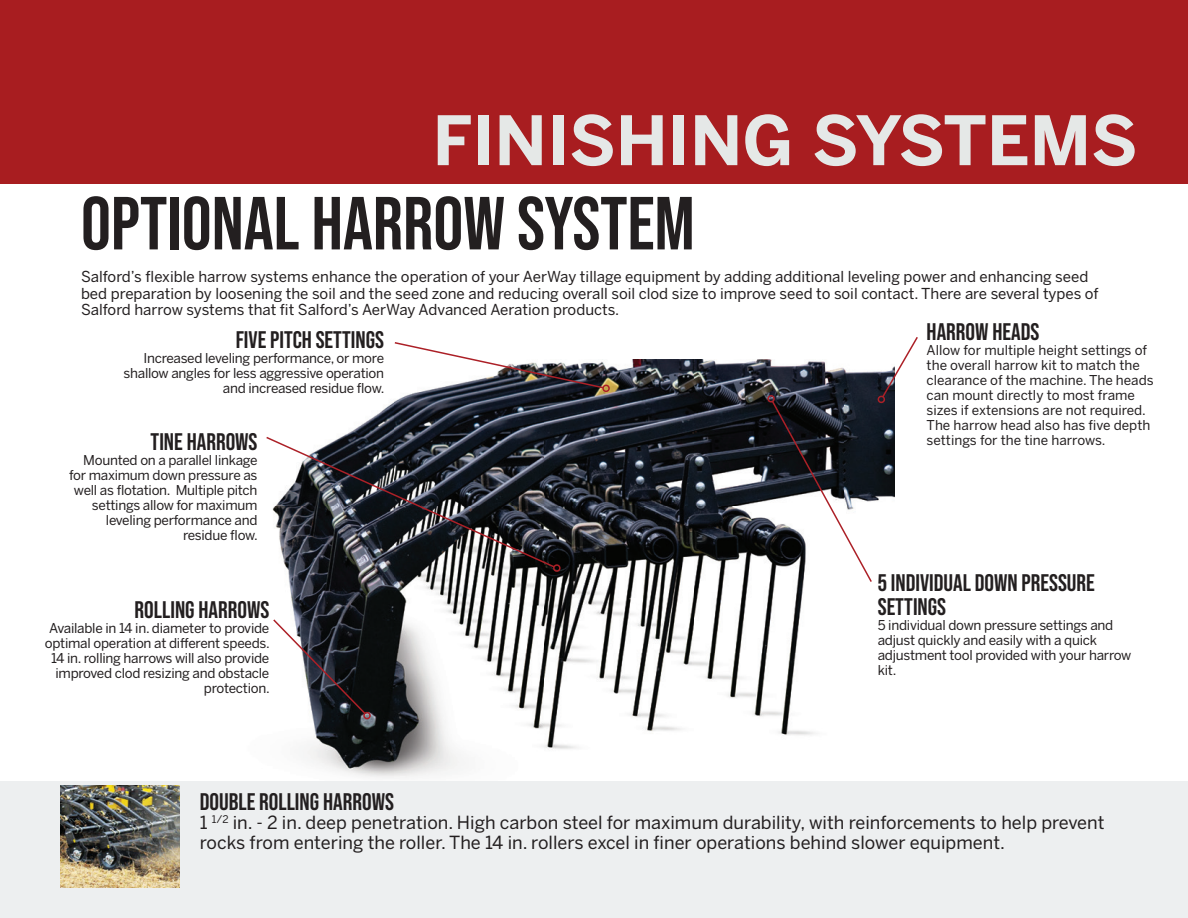
<style>
.page{position:relative;width:1188px;height:918px;background:#fff}
.page>*{position:absolute;margin:0;border:0;box-sizing:border-box;transform-origin:0 0}
.t1{font:700 75px "Bebas Neue Pro";color:#231f20}
.t2{font:700 67.5px "Benton Sans";color:#e5e8e7}
.t3{font:700 24px/24px "Bebas Neue Pro";color:#231f20}
.t4{font:18px/19.5px "Benton Sans";color:#231f20}
.t5{font:15px/16.5px "Benton Sans";color:#231f20}
.t6{font:13.5px/15px "Benton Sans";letter-spacing:-.02em;color:#231f20;text-align:right}
.t7{font:13.5px/15px "Benton Sans";color:#231f20}
</style>
<div class="page">
<div style="left:0;top:0;width:1188px;height:184px;background:#a81d20"></div>
<img style="left:245px;top:359px;width:650px;height:423px">
<svg style="left:265px;top:435px;width:297px;height:138px;background:#484a50"></svg>
<img style="left:393px;top:342px;width:219px;height:51px">
<svg style="left:272px;top:618px;width:100px;height:101px"></svg>
<div style="left:767px;top:395px;width:8px;height:8px;border:2px solid #ac2027;border-radius:3px"></div>
<svg style="left:770px;top:337px;width:148px;height:247px"></svg>
<div style="left:0;top:782px;width:1188px;height:136px;background:#edeff0"></div>
<img style="left:61px;top:786px;width:119px;height:102px">
<h2 class="t2" style="left:433px;top:98px;width:707px">FINISHING SYSTEMS</h2>
<h1 class="t1" style="left:81px;top:180px;width:615px">OPTIONAL HARROW SYSTEM</h1>
<p class="t5" style="left:81px;top:269px;width:1019px">Salford’s flexible harrow systems enhance the operation of your AerWay tillage equipment by adding additional leveling power and enhancing seed bed preparation by loosening the soil and the seed zone and reducing overall soil clod size to improve seed to soil contact. There are several types of<br>Salford harrow systems that fit Salford’s AerWay Advanced Aeration products.</p>
<h3 class="t3" style="left:927px;top:319px;width:114px">HARROW HEADS</h3>
<p class="t7" style="left:927px;top:342px;width:229px">Allow for multiple height settings of the overall harrow kit to match the clearance of the machine. The heads can mount directly to most frame sizes if extensions are not required.<br>The harrow head also has five depth settings for the tine harrows.</p>
<h3 class="t3" style="left:236px;top:327px;width:150px">FIVE PITCH SETTINGS</h3>
<p class="t6" style="left:124px;top:350px;width:263px">Increased leveling performance, or more shallow angles for less aggressive operation and increased residue flow.</p>
<h3 class="t3" style="left:151px;top:430px;width:108px">TINE HARROWS</h3>
<p class="t6" style="left:69px;top:453px;width:190px">Mounted on a parallel linkage for maximum down pressure as well as flotation. Multiple pitch settings allow for maximum leveling performance and residue flow.</p>
<h3 class="t3" style="left:135px;top:597px;width:136px">ROLLING HARROWS</h3>
<p class="t6" style="left:45px;top:620px;width:226px">Available in 14 in. diameter to provide optimal operation at different speeds.<br>14 in. rolling harrows will also provide improved clod resizing and obstacle protection.</p>
<h3 class="t3" style="left:878px;top:570px;width:219px">5 INDIVIDUAL DOWN PRESSURE<br>SETTINGS</h3>
<p class="t6" style="left:878px;top:617px;width:255px;text-align:left">5 individual down pressure settings and adjust quickly and easily with a quick adjustment tool provided with your harrow kit.</p>
<h3 class="t3" style="left:200px;top:789px;width:196px">DOUBLE ROLLING HARROWS</h3>
<h3 class="t4" style="left:200px;top:813px;width:906px">1 <sup>1/2</sup> in. - 2 in. deep penetration. High carbon steel for maximum durability, with reinforcements to help prevent rocks from entering the roller. The 14 in. rollers excel in finer operations behind slower equipment.</h3>
</div>
